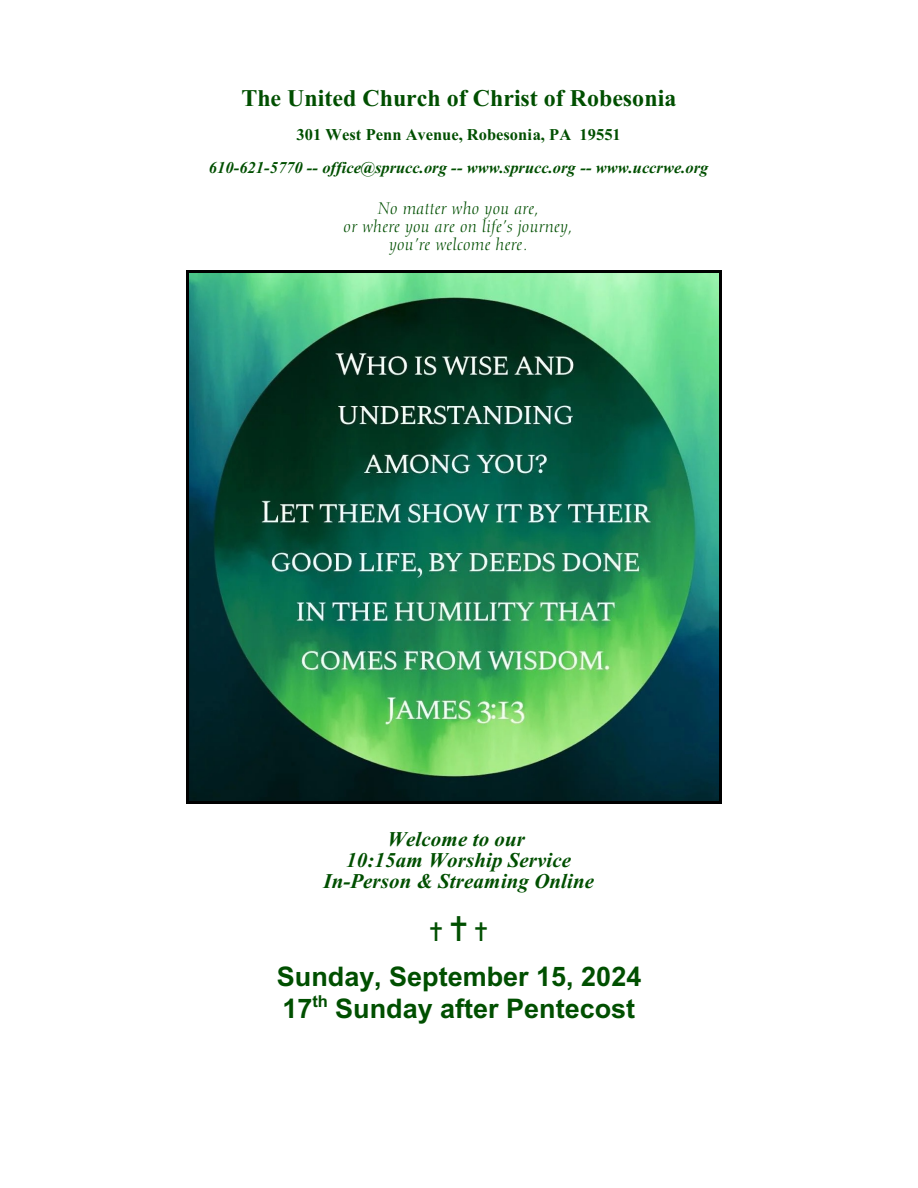
<style>
.page{position:relative;width:918px;height:1188px;background:#fff}
.page>*{position:absolute;margin:0;border:0;box-sizing:border-box;transform-origin:0 0}
.t1{font:700 27px/32.1px "Arial";color:#004f00}
.t2{font:700 24px "Times New Roman";color:#004f00}
.t3{font:italic 700 21px/20.5px "Times New Roman";letter-spacing:.005em;color:#004f00;text-align:center}
.t4{font:italic 16.5px/17.7px "Calligraphic 810 BT";letter-spacing:.015em;color:#004f00;text-align:center}
.t5{font:italic 700 16.5px "Times New Roman";color:#004f00}
.t6{font:700 16.5px "Times New Roman";color:#004f00}
.s1{font-style:normal}
</style>
<div class="page">
<img style="left:189px;top:273px;width:530px;height:528px">
<hr style="left:186px;top:270px;width:3px;height:534px;background:#000">
<hr style="left:719px;top:270px;width:3px;height:534px;background:#000">
<hr style="left:186px;top:270px;width:536px;height:3px;background:#000">
<hr style="left:186px;top:801px;width:536px;height:3px;background:#000">
<h2 class="t2" style="left:241px;top:90px;width:436px">The United Church of Christ of Robesonia</h2>
<p class="t6" style="left:297px;top:129px;width:326px">301 West Penn Avenue, Robesonia, PA 19551</p>
<p class="t5" style="left:209px;top:162px;width:501px">610-621-5770 -- office@sprucc.org -- www.sprucc.org -- www.uccrwe.org</p>
<p class="t4" style="left:344px;top:201px;width:231px">No matter who you are,<br>or where you are on life’s journey, you’re welcome here<span class="s1">.</span></p>
<p class="t3" style="left:323px;top:831px;width:272px">Welcome to our<br>10:15am Worship Service<br>In-Person &amp; Streaming Online</p>
<h1 class="t1" style="left:277px;top:963px;width:366px">Sunday, September 15, 2024<br>17<sup>th</sup> Sunday after Pentecost</h1>
</div>
